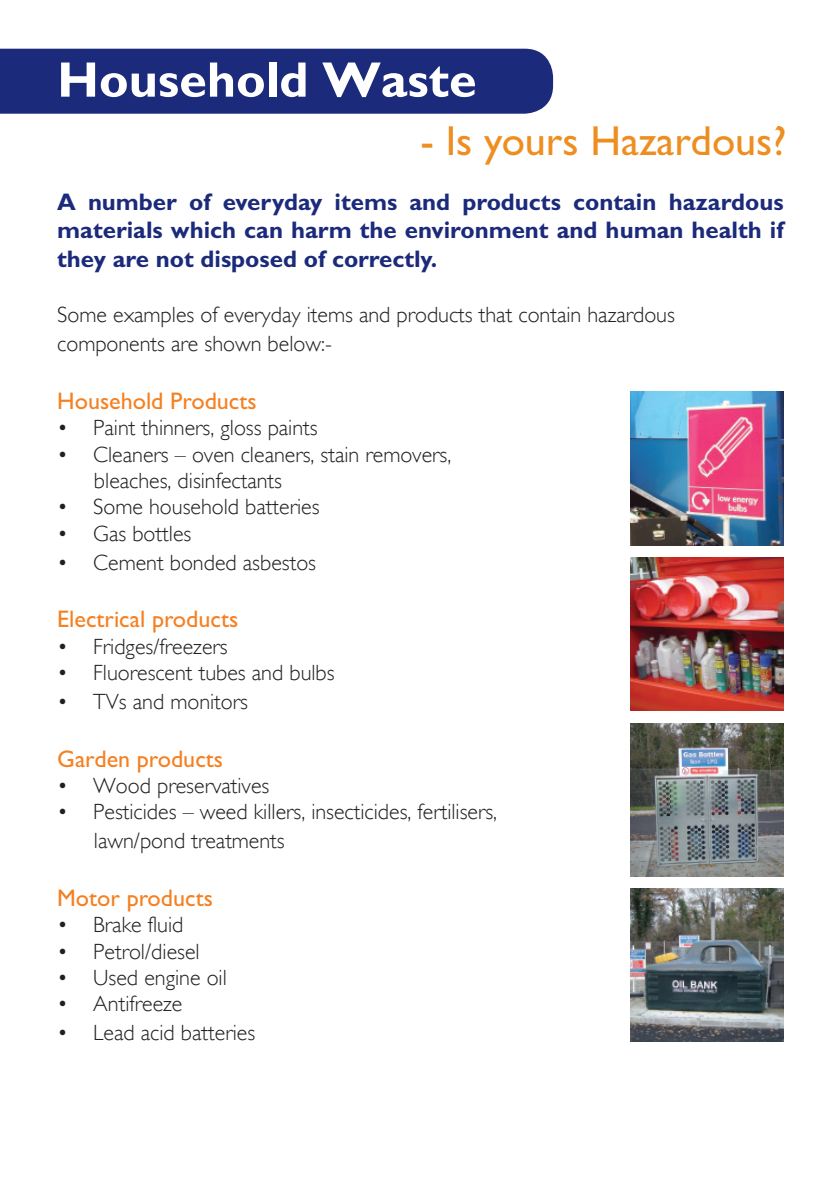
<style>
.page{position:relative;width:840px;height:1192px;background:#fff}
.page>*{position:absolute;margin:0;border:0;box-sizing:border-box;transform-origin:0 0}
.t1{font:700 50px "Gill Sans";color:#fff}
.t2{font:42px "Gill Sans";color:#ee8e21}
.t3{font:700 24px/28.8px "Gill Sans";color:#1b2a7a;text-align:justify}
.t4{font:24px "Gill Sans";color:#f58021}
.t5{font:300 22px/28.8px "Gill Sans";color:#231f20}
</style>
<div class="page">
<div style="left:0;top:49px;width:552px;height:65px;background:#1b2a7a"></div>
<img style="left:630px;top:392px;width:153px;height:153px">
<img style="left:630px;top:557px;width:153px;height:153px">
<img style="left:630px;top:723px;width:153px;height:153px">
<img style="left:630px;top:888px;width:153px;height:154px">
<h1 class="t1" style="left:57px;top:58px;width:420px">Household Waste</h1>
<h2 class="t2" style="left:420px;top:127px;width:367px">- Is yours Hazardous?</h2>
<p class="t3" style="left:57px;top:190px;width:727px">A number of everyday items and products contain hazardous materials which can harm the environment and human health if they are not disposed of correctly.</p>
<p class="t5" style="left:57px;top:300px;width:619px">Some examples of everyday items and products that contain hazardous components are shown below:-</p>
<p class="t4" style="left:57px;top:392px;width:201px">Household Products</p>
<p class="t5" style="left:57px;top:413px;width:262px">• Paint thinners, gloss paints</p>
<p class="t5" style="left:94px;top:441px;width:358px;line-height:26.4px;text-indent:-37px">• Cleaners – oven cleaners, stain removers, bleaches, disinfectants</p>
<p class="t5" style="left:57px;top:492px;width:264px">• Some household batteries</p>
<p class="t5" style="left:57px;top:519px;width:136px">• Gas bottles</p>
<p class="t5" style="left:57px;top:548px;width:260px">• Cement bonded asbestos</p>
<p class="t4" style="left:57px;top:611px;width:182px">Electrical products</p>
<p class="t5" style="left:57px;top:632px;width:172px">• Fridges/freezers</p>
<p class="t5" style="left:57px;top:658px;width:279px">• Fluorescent tubes and bulbs</p>
<p class="t5" style="left:57px;top:687px;width:192px">• TVs and monitors</p>
<p class="t4" style="left:57px;top:750px;width:167px">Garden products</p>
<p class="t5" style="left:57px;top:771px;width:213px">• Wood preservatives</p>
<p class="t5" style="left:94px;top:797px;width:404px;text-indent:-37px">• Pesticides – weed killers, insecticides, fertilisers, lawn/pond treatments</p>
<p class="t4" style="left:57px;top:889px;width:157px">Motor products</p>
<p class="t5" style="left:57px;top:910px;width:128px">• Brake fluid</p>
<p class="t5" style="left:57px;top:936px;width:144px">• Petrol/diesel</p>
<p class="t5" style="left:57px;top:963px;width:171px">• Used engine oil</p>
<p class="t5" style="left:57px;top:989px;width:127px">• Antifreeze</p>
<p class="t5" style="left:57px;top:1018px;width:199px">• Lead acid batteries</p>
</div>
